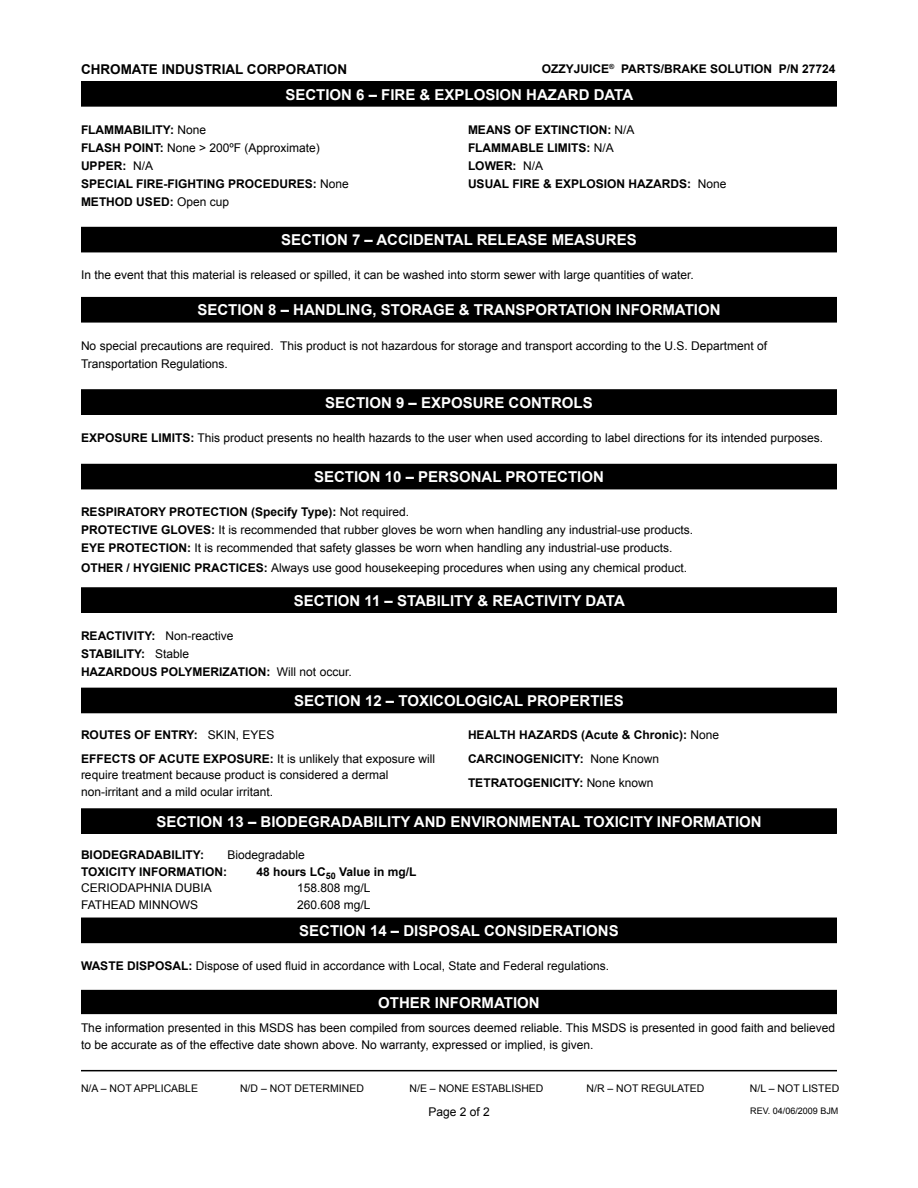
<style>
.page{position:relative;width:918px;height:1188px;background:#fff}
.page>*{position:absolute;margin:0;border:0;box-sizing:border-box;transform-origin:0 0}
.t1{font:700 15px "Arial";color:#fff}
.t2{font:700 13.5px "Arial";color:#000}
.t3{font:12px/18px "Arial";color:#000}
.t4{font:700 12px/18px "Arial";color:#000}
.t5{font:10.5px "Arial";color:#000}
.t6{font:9px "Arial";color:#000}
.s1{font-weight:400}
.s2{font-weight:700}
</style>
<div class="page">
<hr style="left:81px;top:1070px;width:756px;height:1px;background:#000">
<div style="left:82px;top:82px;width:754px;height:24px;background:#000"></div>
<div style="left:81px;top:81px;width:756px;height:26px;border:2px solid #000"></div>
<div style="left:82px;top:228px;width:754px;height:24px;background:#000"></div>
<div style="left:81px;top:227px;width:756px;height:25px;border:2px solid #000"></div>
<div style="left:82px;top:991px;width:754px;height:22px;background:#000"></div>
<div style="left:81px;top:990px;width:756px;height:24px;border:2px solid #000"></div>
<div style="left:82px;top:298px;width:754px;height:24px;background:#000"></div>
<div style="left:81px;top:297px;width:756px;height:26px;border:2px solid #000"></div>
<div style="left:82px;top:390px;width:754px;height:24px;background:#000"></div>
<div style="left:81px;top:389px;width:756px;height:26px;border:2px solid #000"></div>
<div style="left:82px;top:465px;width:754px;height:24px;background:#000"></div>
<div style="left:81px;top:464px;width:756px;height:25px;border:2px solid #000"></div>
<div style="left:82px;top:588px;width:754px;height:24px;background:#000"></div>
<div style="left:81px;top:587px;width:756px;height:26px;border:2px solid #000"></div>
<div style="left:82px;top:688px;width:754px;height:25px;background:#000"></div>
<div style="left:82px;top:809px;width:754px;height:24px;background:#000"></div>
<div style="left:81px;top:808px;width:756px;height:26px;border:2px solid #000"></div>
<div style="left:82px;top:918px;width:754px;height:24px;background:#000"></div>
<div style="left:81px;top:918px;width:756px;height:25px;border:2px solid #000"></div>
<p class="t4" style="left:542px;top:61px;width:295px">OZZYJUICE<sup>®</sup> PARTS/BRAKE SOLUTION P/N 27724</p>
<p class="t2" style="left:81px;top:61px;width:268px">CHROMATE INDUSTRIAL CORPORATION</p>
<p class="t1" style="left:285px;top:84px;width:349px">SECTION 6 – FIRE &amp; EXPLOSION HAZARD DATA</p>
<p class="t4" style="left:81px;top:121px;width:269px">FLAMMABILITY: <span class="s1">None<br></span>FLASH POINT: <span class="s1">None &gt; 200ºF (Approximate)<br></span>UPPER: <span class="s1">N/A<br></span>SPECIAL FIRE-FIGHTING PROCEDURES: <span class="s1">None<br></span>METHOD USED: <span class="s1">Open cup</span></p>
<p class="t4" style="left:468px;top:121px;width:260px">MEANS OF EXTINCTION: <span class="s1">N/A<br></span>FLAMMABLE LIMITS: <span class="s1">N/A<br></span>LOWER: <span class="s1">N/A<br></span>USUAL FIRE &amp; EXPLOSION HAZARDS: <span class="s1">None</span></p>
<p class="t1" style="left:281px;top:230px;width:357px">SECTION 7 – ACCIDENTAL RELEASE MEASURES</p>
<p class="t3" style="left:81px;top:266px;width:614px">In the event that this material is released or spilled, it can be washed into storm sewer with large quantities of water.</p>
<p class="t1" style="left:197px;top:300px;width:525px">SECTION 8 – HANDLING, STORAGE &amp; TRANSPORTATION INFORMATION</p>
<p class="t3" style="left:81px;top:337px;width:688px">No special precautions are required. This product is not hazardous for storage and transport according to the U.S. Department of<br>Transportation Regulations.</p>
<p class="t1" style="left:325px;top:393px;width:269px">SECTION 9 – EXPOSURE CONTROLS</p>
<p class="t4" style="left:81px;top:429px;width:18px">Exposure</p>
<p class="t4" style="left:151px;top:429px;width:15px">Limits</p>
<p class="t3" style="left:190px;top:429px;width:634px"><span class="s2">:</span> This product presents no health hazards to the user when used according to label directions for its intended purposes.</p>
<p class="t1" style="left:314px;top:467px;width:291px">SECTION 10 – PERSONAL PROTECTION</p>
<p class="t3" style="left:81px;top:503px;width:614px"><span class="s2">RESPIRATORY PROTECTION (Specify Type):</span> Not required.<br><span class="s2">PROTECTIVE GLOVES:</span> It is recommended that rubber gloves be worn when handling any industrial-use products.<br><span class="s2">EYE PROTECTION:</span> It is recommended that safety glasses be worn when handling any industrial-use products.</p>
<p class="t3" style="left:81px;top:559px;width:608px"><span class="s2">OTHER / HYGIENIC PRACTICES:</span> Always use good housekeeping procedures when using any chemical product.</p>
<p class="t1" style="left:294px;top:591px;width:333px">SECTION 11 – STABILITY &amp; REACTIVITY DATA</p>
<p class="t4" style="left:81px;top:627px;width:272px">REACTIVITY: <span class="s1">Non-reactive<br></span>STABILITY: <span class="s1">Stable<br></span>HAZARDOUS POLYMERIZATION: <span class="s1">Will not occur.</span></p>
<p class="t1" style="left:294px;top:691px;width:331px">SECTION 12 – TOXICOLOGICAL PROPERTIES</p>
<p class="t4" style="left:81px;top:723px;width:356px;line-height:24px">ROUTES OF ENTRY: <span class="s1">Skin , Eyes<br></span>EFFECTS OF ACUTE EXPOSURE: <span class="s1">It is unlikely that exposure will</span></p>
<p class="t3" style="left:81px;top:767px;width:309px;line-height:16.5px">require treatment because product is considered a dermal non-irritant and a mild ocular irritant.</p>
<p class="t4" style="left:468px;top:723px;width:253px;line-height:24px">HEALTH HAZARDS (Acute &amp; Chronic): <span class="s1">None<br></span>CARCINOGENICITY: <span class="s1">None Known<br></span>TETRATOGENICITY: <span class="s1">None known</span></p>
<p class="t1" style="left:156px;top:812px;width:607px">SECTION 13 – BIODEGRADABILITY AND ENVIRONMENTAL TOXICITY INFORMATION</p>
<p class="t4" style="left:81px;top:847px;width:125px">BIODEGRADABILITY:</p>
<p class="t3" style="left:227px;top:846px;width:79px">Biodegradable</p>
<p class="t4" style="left:81px;top:863px;width:148px">TOXICITY INFORMATION:</p>
<p class="t4" style="left:256px;top:863px;width:162px">48 hours LC<sub>50</sub> Value in mg/L</p>
<p class="t3" style="left:81px;top:879px;width:18px">Ceriodaphnia</p>
<p class="t3" style="left:175px;top:879px;width:9px">dubia</p>
<p class="t3" style="left:297px;top:879px;width:75px">158.808 mg/L</p>
<p class="t3" style="left:81px;top:896px;width:16px">Fathead</p>
<p class="t3" style="left:139px;top:896px;width:9px">minno</p>
<p class="t3" style="left:179px;top:896px;width:20px">ws</p>
<p class="t3" style="left:297px;top:896px;width:75px">260.608 mg/L</p>
<p class="t1" style="left:299px;top:921px;width:321px">SECTION 14 – DISPOSAL CONSIDERATIONS</p>
<p class="t3" style="left:81px;top:957px;width:530px"><span class="s2">WASTE DISPOSAL:</span> Dispose of used fluid in accordance with Local, State and Federal regulations.</p>
<p class="t1" style="left:378px;top:993px;width:163px">OTHER INFORMATION</p>
<p class="t3" style="left:81px;top:1020px;width:756px;line-height:16.5px">The information presented in this MSDS has been compiled from sources deemed reliable. This MSDS is presented in good faith and believed to be accurate as of the effective date shown above. No warranty, expressed or implied, is given.</p>
<p class="t5" style="left:81px;top:1082px;width:119px">N/A – NOT APPLICABLE</p>
<p class="t5" style="left:240px;top:1082px;width:126px">N/D – NOT DETERMINED</p>
<p class="t5" style="left:410px;top:1082px;width:136px">N/E – NONE ESTABLISHED</p>
<p class="t5" style="left:587px;top:1082px;width:120px">N/R – NOT REGULATED</p>
<p class="t5" style="left:750px;top:1082px;width:91px">N/L – NOT LISTED</p>
<p class="t6" style="left:750px;top:1105px;width:90px">REV. 04/06/2009 BJM</p>
<p class="t3" style="left:428px;top:1103px;width:63px">Page 2 of 2</p>
</div>
